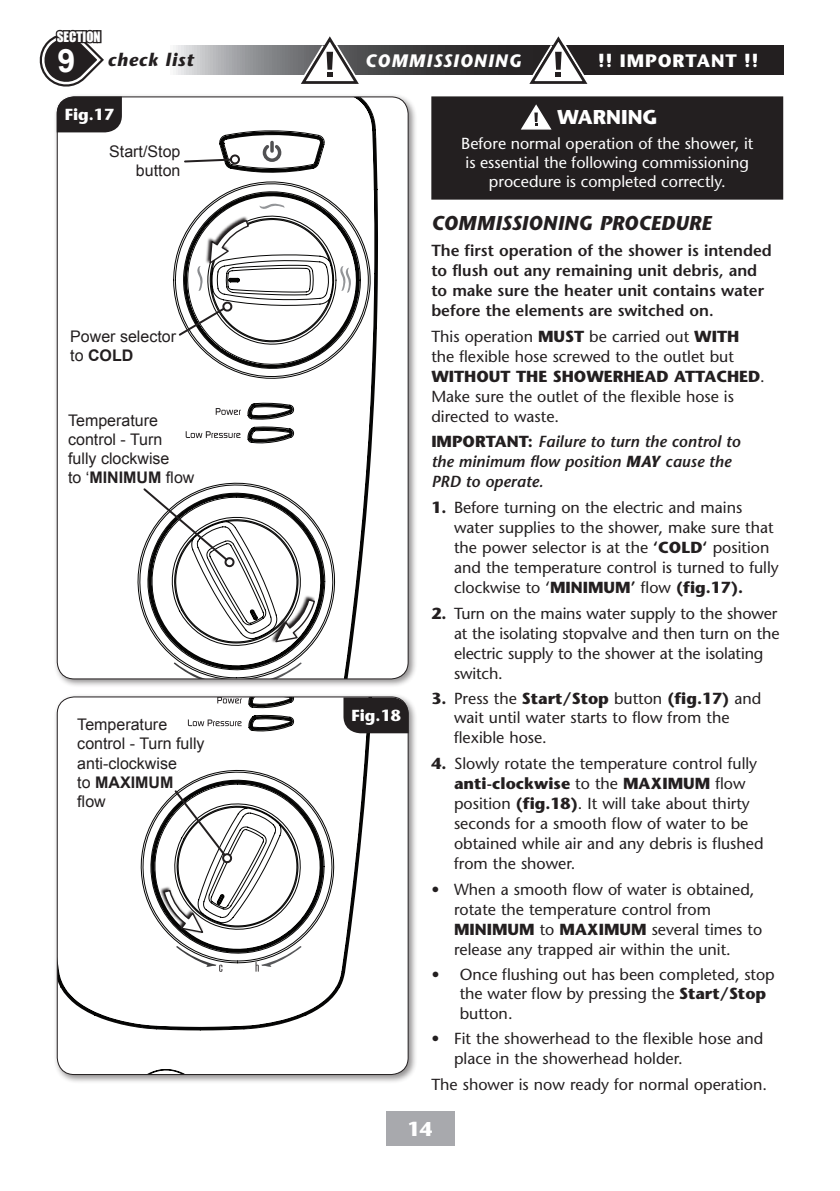
<style>
.page{position:relative;width:840px;height:1191px;background:#fff}
.page>*{position:absolute;margin:0;border:0;box-sizing:border-box;transform-origin:0 0}
.t1{font:700 32.2px "Arial";color:#fff}
.t2{font:italic 700 20px "Stone Sans Std";color:#231f20}
.t3{font:700 20px "Stone Sans Std";color:#fff}
.t4{font:italic 700 18px "Stone Sans Std";letter-spacing:.05em;color:#fff}
.t5{font:700 18px "Stone Sans Std";letter-spacing:.05em;color:#fff}
.t6{font:italic 700 18px "Stone Sans Std";letter-spacing:.05em;color:#231f20}
.t7{font:500 16px/20px "Stone Sans Std";color:#231f20}
.t8{font:600 16px/20px "Stone Sans Std";color:#231f20}
.t9{font:16px/19.2px "Arial";color:#231f20}
.t10{font:500 16px/19.2px "Stone Sans Std";color:#fff;text-align:center}
.t11{font:italic 600 16px/20px "Stone Sans Std";color:#231f20}
.t12{font:700 16px "Arial";color:#231f20}
.t13{font:700 16px "Stone Sans Std";color:#fff}
.t14{font:13.2px "Impact";color:#fff}
.s1{font-weight:400}
.s2{font-weight:700}
.s3{font-weight:700;font-style:normal}
</style>
<div class="page">
<div style="left:386px;top:1111px;width:68px;height:34px;background:#a8a9ad"></div>
<svg style="left:173px;top:46px;width:609px;height:28px;background:#4c4a4c"></svg>
<div style="left:432px;top:97px;width:349px;height:102px;background:#231f20"></div>
<div style="left:431px;top:96px;width:351px;height:104px;border:2px solid #231f20"></div>
<svg style="left:298px;top:36px;width:63px;height:48px"></svg>
<svg style="left:526px;top:36px;width:63px;height:48px"></svg>
<svg style="left:520px;top:104px;width:32px;height:26px"></svg>
<div style="left:53px;top:93px;width:364px;height:595px;background:#231f20;opacity:.5"></div>
<svg style="left:57px;top:97px;width:351px;height:582px"></svg>
<svg style="left:261px;top:142px;width:22px;height:22px"></svg>
<svg style="left:215px;top:408px;width:26px;height:7px"></svg>
<svg style="left:185px;top:431px;width:55px;height:7px"></svg>
<svg style="left:174px;top:662px;width:41px;height:15px"></svg>
<svg style="left:255px;top:662px;width:46px;height:18px"></svg>
<svg style="left:339px;top:265px;width:12px;height:28px"></svg>
<svg style="left:259px;top:203px;width:25px;height:7px"></svg>
<div style="left:231px;top:156px;width:7px;height:7px;background:#fff;border-radius:50%"></div>
<svg style="left:108px;top:142px;width:125px;height:37px"></svg>
<div style="left:230px;top:154px;width:10px;height:11px;border:2px solid #231f20;border-radius:50%"></div>
<svg style="left:68px;top:300px;width:166px;height:64px"></svg>
<div style="left:53px;top:693px;width:364px;height:391px;background:#231f20;opacity:.5"></div>
<svg style="left:57px;top:697px;width:351px;height:377px"></svg>
<svg style="left:217px;top:698px;width:25px;height:5px"></svg>
<svg style="left:188px;top:719px;width:53px;height:7px"></svg>
<svg style="left:176px;top:945px;width:46px;height:26px"></svg>
<svg style="left:255px;top:945px;width:46px;height:26px"></svg>
<svg style="left:343px;top:697px;width:65px;height:36px;background:#2e2a2b"></svg>
<svg style="left:39px;top:29px;width:83px;height:103px"></svg>
<div style="left:224px;top:854px;width:7px;height:7px;background:#fff;border-radius:50%"></div>
<svg style="left:173px;top:788px;width:54px;height:70px"></svg>
<div style="left:222px;top:853px;width:10px;height:10px;border:2px solid #231f20;border-radius:50%"></div>
<div style="left:226px;top:558px;width:7px;height:8px;background:#fff;border-radius:50%"></div>
<svg style="left:141px;top:486px;width:88px;height:76px"></svg>
<div style="left:224px;top:557px;width:11px;height:10px;border:2px solid #231f20;border-radius:4px"></div>
<svg style="left:205px;top:216px;width:44px;height:3px"></svg>
<svg style="left:196px;top:219px;width:54px;height:72px"></svg>
<svg style="left:271px;top:595px;width:44px;height:48px"></svg>
<svg style="left:273px;top:598px;width:43px;height:45px"></svg>
<svg style="left:160px;top:885px;width:43px;height:49px"></svg>
<svg style="left:162px;top:889px;width:43px;height:45px"></svg>
<p class="t14" style="left:57px;top:26px;width:45px">SECTION</p>
<p class="t1" style="left:58px;top:39px;width:19px">9</p>
<p class="t6" style="left:108px;top:49px;width:87px">check list</p>
<p class="t4" style="left:365px;top:50px;width:157px">COMMISSIONING</p>
<p class="t5" style="left:598px;top:50px;width:162px">!! IMPORTANT !!</p>
<p class="t13" style="left:65px;top:105px;width:51px">Fig.17</p>
<p class="t9" style="left:109px;top:142px;width:73px">Start/Stop</p>
<p class="t9" style="left:136px;top:161px;width:46px">button</p>
<p class="t9" style="left:70px;top:327px;width:107px">Power selector</p>
<p class="t12" style="left:70px;top:345px;width:65px"><span class="s1">to</span> COLD</p>
<p class="t9" style="left:68px;top:410px;width:128px">Temperature control - Turn fully clockwise<br>to ‘<span class="s2">MINIMUM</span> flow</p>
<p class="t9" style="left:77px;top:715px;width:91px">Temperature</p>
<p class="t9" style="left:77px;top:734px;width:129px">control - Turn fully</p>
<p class="t9" style="left:77px;top:753px;width:101px">anti-clockwise</p>
<p class="t12" style="left:77px;top:771px;width:97px"><span class="s1">to</span> MAXIMUM</p>
<p class="t9" style="left:77px;top:792px;width:30px">flow</p>
<p class="t13" style="left:351px;top:706px;width:51px">Fig.18</p>
<p class="t3" style="left:556px;top:105px;width:102px">WARNING</p>
<p class="t10" style="left:461px;top:133px;width:293px">Before normal operation of the shower, it is essential the following commissioning procedure is completed correctly.</p>
<p class="t2" style="left:431px;top:211px;width:281px">COMMISSIONING PROCEDURE</p>
<p class="t8" style="left:431px;top:240px;width:342px">The first operation of the shower is intended to flush out any remaining unit debris, and to make sure the heater unit contains water before the elements are switched on.</p>
<p class="t7" style="left:431px;top:326px;width:335px">This operation <span class="s2">MUST</span> be carried out <span class="s2">WITH </span>the flexible hose screwed to the outlet but <span class="s2">WITHOUT THE SHOWERHEAD ATTACHED</span>.<br>Make sure the outlet of the flexible hose is directed to waste.</p>
<p class="t11" style="left:431px;top:432px;width:310px"><span class="s3">IMPORTANT:</span> Failure to turn the control to the minimum flow position <span class="s2">MAY</span> cause the<br>PRD to operate.</p>
<p class="t7" style="left:454px;top:497px;width:326px;text-indent:-23px"><span class="s2">1.</span> Before turning on the electric and mains water supplies to the shower, make sure that the power selector is at the <span class="s2">‘COLD‘</span> position and the temperature control is turned to fully clockwise to ‘<span class="s2">MINIMUM’</span> flow <span class="s2">(fig.17).</span></p>
<p class="t7" style="left:454px;top:603px;width:327px;text-indent:-23px"><span class="s2">2.</span> Turn on the mains water supply to the shower at the isolating stopvalve and then turn on the electric supply to the shower at the isolating switch.</p>
<p class="t7" style="left:454px;top:689px;width:308px;text-indent:-23px"><span class="s2">3.</span> Press the <span class="s2">Start/Stop</span> button <span class="s2">(fig.17)</span> and wait until water starts to flow from the flexible hose.</p>
<p class="t7" style="left:454px;top:753px;width:311px;text-indent:-23px"><span class="s2">4.</span> Slowly rotate the temperature control fully <span class="s2">anti-clockwise</span> to the <span class="s2">MAXIMUM</span> flow position <span class="s2">(fig.18)</span>. It will take about thirty seconds for a smooth flow of water to be obtained while air and any debris is flushed from the shower.</p>
<p class="t7" style="left:454px;top:879px;width:309px;text-indent:-23px">• When a smooth flow of water is obtained, rotate the temperature control from <span class="s2">MINIMUM</span> to <span class="s2">MAXIMUM</span> several times to release any trapped air within the unit.</p>
<p class="t7" style="left:459px;top:964px;width:316px;text-indent:-28px"><span class="s2">•</span> Once flushing out has been completed, stop the water flow by pressing the <span class="s2">Start/Stop </span>button.</p>
<p class="t7" style="left:454px;top:1028px;width:310px;text-indent:-23px">• Fit the showerhead to the flexible hose and place in the showerhead holder.</p>
<p class="t7" style="left:431px;top:1074px;width:337px">The shower is now ready for normal operation.</p>
<p class="t3" style="left:407px;top:1117px;width:27px">14</p>
</div>
